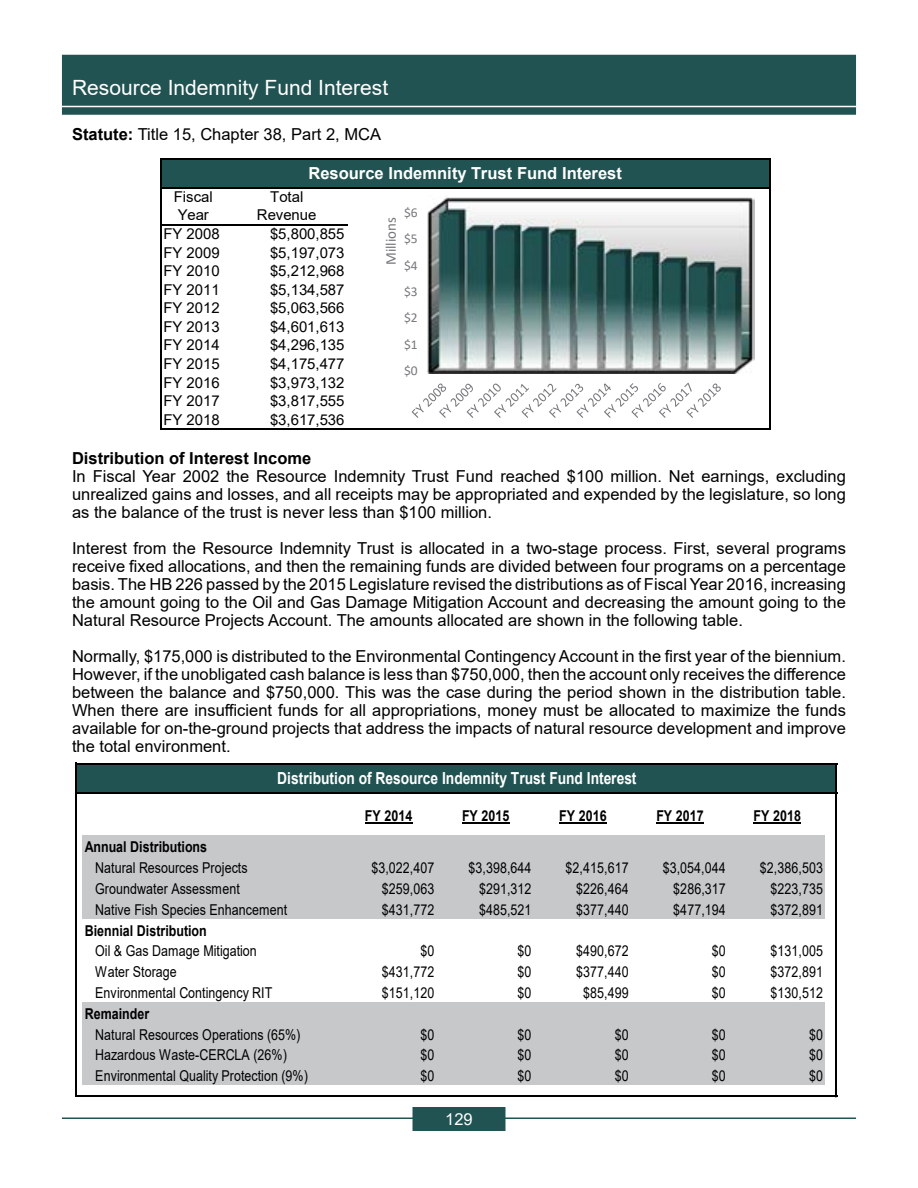
<style>
.page{position:relative;width:918px;height:1188px;background:#fff}
.page>*{position:absolute;margin:0;border:0;box-sizing:border-box;transform-origin:0 0}
.t1{font:21px "Arial";color:#fff}
.t2{font:700 16.65px "Arial";letter-spacing:-.005em;color:#fff;scale:.83 1}
.t3{font:16.5px/18px "Arial";color:#000;text-align:justify}
.t4{font:700 16.5px "Arial";color:#fff}
.t5{font:700 16.5px "Arial";color:#000}
.t6{font:16.5px "Arial";color:#fff}
.t7{font:15px "Arial";letter-spacing:.005em;color:#000;scale:.83 1}
.t8{font:15px/18.6px "Arial";letter-spacing:.005em;color:#000}
.t9{font:700 15px "Arial";letter-spacing:.005em;color:#000;scale:.83 1}
.t10{font:15px "Calibri";color:#77787b}
.t11{font:13.5px "Calibri";color:#77787b}
.s1{font-weight:700}
</style>
<div class="page">
<hr style="left:62px;top:1118px;width:794px;height:1px;background:#215352">
<div style="left:62px;top:55px;width:794px;height:60px;background:#215352;border:2px solid #215352"></div>
<div style="left:413px;top:1108px;width:92px;height:22px;background:#215352"></div>
<div style="left:412px;top:1107px;width:94px;height:24px;border:2px solid #215352"></div>
<hr style="left:62px;top:106px;width:794px;height:1px;background:#fff">
<div style="left:161px;top:159px;width:609px;height:29px;background:#215352"></div>
<hr style="left:160px;top:158px;width:1px;height:272px;background:#000">
<hr style="left:769px;top:159px;width:1px;height:271px;background:#000">
<hr style="left:161px;top:158px;width:609px;height:1px;background:#000">
<hr style="left:161px;top:187px;width:609px;height:2px;background:#000">
<hr style="left:161px;top:224px;width:187px;height:2px;background:#000">
<hr style="left:161px;top:428px;width:609px;height:2px;background:#000">
<img style="left:428px;top:197px;width:326px;height:176px">
<svg style="left:412px;top:383px;width:309px;height:35px"></svg>
<div style="left:77px;top:764px;width:760px;height:29px;background:#215352"></div>
<div style="left:82px;top:836px;width:744px;height:83px;background:#c6c8ca"></div>
<div style="left:825px;top:836px;width:12px;height:83px;background:#fff"></div>
<div style="left:82px;top:1002px;width:744px;height:84px;background:#c6c8ca"></div>
<div style="left:825px;top:1002px;width:12px;height:84px;background:#fff"></div>
<div style="left:77px;top:1085px;width:760px;height:12px;background:#fff"></div>
<hr style="left:365px;top:822px;width:47px;height:2px;background:#000">
<hr style="left:462px;top:822px;width:48px;height:2px;background:#000">
<hr style="left:559px;top:822px;width:48px;height:2px;background:#000">
<hr style="left:656px;top:822px;width:48px;height:2px;background:#000">
<hr style="left:754px;top:822px;width:47px;height:2px;background:#000">
<hr style="left:76px;top:763px;width:1px;height:334px;background:#000">
<hr style="left:836px;top:764px;width:1px;height:333px;background:#000">
<hr style="left:77px;top:763px;width:760px;height:1px;background:#000">
<hr style="left:77px;top:792px;width:760px;height:2px;background:#000">
<hr style="left:77px;top:1096px;width:760px;height:1px;background:#000">
<p class="t1" style="left:72px;top:73px;width:318px">Resource Indemnity Fund Interest</p>
<p class="t3" style="left:72px;top:125px;width:311px"><span class="s1">Statute:</span> Title 15, Chapter 38, Part 2, MCA</p>
<p class="t4" style="left:309px;top:161px;width:315px">Resource Indemnity Trust Fund Interest</p>
<p class="t8" style="left:174px;top:187px;width:41px">Fiscal<br>Year</p>
<p class="t8" style="left:257px;top:187px;width:61px;text-align:center">Total<br>Revenue</p>
<p class="t8" style="left:163px;top:225px;width:58px">FY 2008</p>
<p class="t8" style="left:270px;top:225px;width:76px">$5,800,855</p>
<p class="t8" style="left:163px;top:243px;width:58px">FY 2009</p>
<p class="t8" style="left:270px;top:243px;width:76px">$5,197,073</p>
<p class="t8" style="left:163px;top:262px;width:58px">FY 2010</p>
<p class="t8" style="left:270px;top:262px;width:76px">$5,212,968</p>
<p class="t8" style="left:163px;top:280px;width:58px">FY 2011</p>
<p class="t8" style="left:270px;top:280px;width:76px">$5,134,587</p>
<p class="t8" style="left:163px;top:299px;width:58px">FY 2012</p>
<p class="t8" style="left:270px;top:299px;width:76px">$5,063,566</p>
<p class="t8" style="left:163px;top:317px;width:58px">FY 2013</p>
<p class="t8" style="left:270px;top:317px;width:76px">$4,601,613</p>
<p class="t8" style="left:163px;top:336px;width:58px">FY 2014</p>
<p class="t8" style="left:270px;top:336px;width:76px">$4,296,135</p>
<p class="t8" style="left:163px;top:354px;width:58px">FY 2015</p>
<p class="t8" style="left:270px;top:354px;width:76px">$4,175,477</p>
<p class="t8" style="left:163px;top:373px;width:58px">FY 2016</p>
<p class="t8" style="left:270px;top:373px;width:76px">$3,973,132</p>
<p class="t8" style="left:163px;top:391px;width:58px">FY 2017</p>
<p class="t8" style="left:270px;top:391px;width:76px">$3,817,555</p>
<p class="t8" style="left:163px;top:410px;width:58px">FY 2018</p>
<p class="t8" style="left:270px;top:410px;width:76px">$3,617,536</p>
<p class="t10" style="left:380px;top:265px;width:50px;rotate:-90deg">Millions</p>
<p class="t11" style="left:404px;top:203px;width:15px">$6</p>
<p class="t11" style="left:404px;top:229px;width:15px">$5</p>
<p class="t11" style="left:404px;top:256px;width:15px">$4</p>
<p class="t11" style="left:404px;top:282px;width:15px">$3</p>
<p class="t11" style="left:404px;top:309px;width:15px">$2</p>
<p class="t11" style="left:404px;top:335px;width:15px">$1</p>
<p class="t11" style="left:404px;top:361px;width:15px">$0</p>
<p class="t5" style="left:72px;top:446px;width:241px">Distribution of Interest Income</p>
<p class="t3" style="left:72px;top:467px;width:775px">In Fiscal Year 2002 the Resource Indemnity Trust Fund reached $100 million. Net earnings, excluding unrealized gains and losses, and all receipts may be appropriated and expended by the legislature, so long as the balance of the trust is never less than $100 million.</p>
<p class="t3" style="left:72px;top:539px;width:775px">Interest from the Resource Indemnity Trust is allocated in a two-stage process. First, several programs receive fixed allocations, and then the remaining funds are divided between four programs on a percentage basis. The HB 226 passed by the 2015 Legislature revised the distributions as of Fiscal Year 2016, increasing the amount going to the Oil and Gas Damage Mitigation Account and decreasing the amount going to the Natural Resource Projects Account. The amounts allocated are shown in the following table.</p>
<p class="t3" style="left:72px;top:647px;width:775px">Normally, $175,000 is distributed to the Environmental Contingency Account in the first year of the biennium.<br>However, if the unobligated cash balance is less than $750,000, then the account only receives the difference between the balance and $750,000. This was the case during the period shown in the distribution table.<br>When there are insufficient funds for all appropriations, money must be allocated to maximize the funds available for on-the-ground projects that address the impacts of natural resource development and improve the total environment.</p>
<p class="t2" style="left:277px;top:767px;width:434px">Distribution of Resource Indemnity Trust Fund Interest</p>
<p class="t9" style="left:365px;top:805px;width:59px">FY 2014</p>
<p class="t9" style="left:462px;top:805px;width:59px">FY 2015</p>
<p class="t9" style="left:559px;top:805px;width:59px">FY 2016</p>
<p class="t9" style="left:656px;top:805px;width:59px">FY 2017</p>
<p class="t9" style="left:754px;top:805px;width:59px">FY 2018</p>
<p class="t9" style="left:85px;top:837px;width:149px">Annual Distributions</p>
<p class="t7" style="left:95px;top:858px;width:185px">Natural Resources Projects</p>
<p class="t7" style="left:371px;top:858px;width:77px">$3,022,407</p>
<p class="t7" style="left:468px;top:858px;width:77px">$3,398,644</p>
<p class="t7" style="left:566px;top:858px;width:77px">$2,415,617</p>
<p class="t7" style="left:663px;top:858px;width:77px">$3,054,044</p>
<p class="t7" style="left:760px;top:858px;width:77px">$2,386,503</p>
<p class="t7" style="left:95px;top:878px;width:176px">Groundwater Assessment</p>
<p class="t7" style="left:382px;top:878px;width:65px">$259,063</p>
<p class="t7" style="left:479px;top:878px;width:65px">$291,312</p>
<p class="t7" style="left:576px;top:878px;width:65px">$226,464</p>
<p class="t7" style="left:673px;top:878px;width:65px">$286,317</p>
<p class="t7" style="left:770px;top:878px;width:65px">$223,735</p>
<p class="t7" style="left:95px;top:899px;width:233px">Native Fish Species Enhancement</p>
<p class="t7" style="left:382px;top:899px;width:65px">$431,772</p>
<p class="t7" style="left:479px;top:899px;width:65px">$485,521</p>
<p class="t7" style="left:576px;top:899px;width:65px">$377,440</p>
<p class="t7" style="left:673px;top:899px;width:65px">$477,194</p>
<p class="t7" style="left:770px;top:899px;width:65px">$372,891</p>
<p class="t9" style="left:85px;top:920px;width:149px">Biennial Distribution</p>
<p class="t7" style="left:95px;top:941px;width:196px">Oil &amp; Gas Damage Mitigation</p>
<p class="t7" style="left:420px;top:941px;width:18px">$0</p>
<p class="t7" style="left:518px;top:941px;width:18px">$0</p>
<p class="t7" style="left:576px;top:941px;width:65px">$490,672</p>
<p class="t7" style="left:712px;top:941px;width:18px">$0</p>
<p class="t7" style="left:771px;top:941px;width:65px">$131,005</p>
<p class="t7" style="left:95px;top:962px;width:100px">Water Storage</p>
<p class="t7" style="left:382px;top:962px;width:65px">$431,772</p>
<p class="t7" style="left:518px;top:962px;width:18px">$0</p>
<p class="t7" style="left:576px;top:962px;width:65px">$377,440</p>
<p class="t7" style="left:712px;top:962px;width:18px">$0</p>
<p class="t7" style="left:771px;top:962px;width:65px">$372,891</p>
<p class="t7" style="left:95px;top:982px;width:215px">Environmental Contingency RIT</p>
<p class="t7" style="left:382px;top:982px;width:65px">$151,120</p>
<p class="t7" style="left:518px;top:982px;width:18px">$0</p>
<p class="t7" style="left:583px;top:982px;width:56px">$85,499</p>
<p class="t7" style="left:712px;top:982px;width:18px">$0</p>
<p class="t7" style="left:771px;top:982px;width:65px">$130,512</p>
<p class="t9" style="left:85px;top:1003px;width:79px">Remainder</p>
<p class="t7" style="left:95px;top:1024px;width:249px">Natural Resources Operations (65%)</p>
<p class="t7" style="left:420px;top:1024px;width:18px">$0</p>
<p class="t7" style="left:518px;top:1024px;width:18px">$0</p>
<p class="t7" style="left:615px;top:1024px;width:18px">$0</p>
<p class="t7" style="left:712px;top:1024px;width:18px">$0</p>
<p class="t7" style="left:809px;top:1024px;width:18px">$0</p>
<p class="t7" style="left:95px;top:1045px;width:232px">Hazardous Waste-CERCLA (26%)</p>
<p class="t7" style="left:420px;top:1045px;width:18px">$0</p>
<p class="t7" style="left:518px;top:1045px;width:18px">$0</p>
<p class="t7" style="left:615px;top:1045px;width:18px">$0</p>
<p class="t7" style="left:712px;top:1045px;width:18px">$0</p>
<p class="t7" style="left:809px;top:1045px;width:18px">$0</p>
<p class="t7" style="left:95px;top:1066px;width:258px">Environmental Quality Protection (9%)</p>
<p class="t7" style="left:420px;top:1066px;width:18px">$0</p>
<p class="t7" style="left:518px;top:1066px;width:18px">$0</p>
<p class="t7" style="left:615px;top:1066px;width:18px">$0</p>
<p class="t7" style="left:712px;top:1066px;width:18px">$0</p>
<p class="t7" style="left:809px;top:1066px;width:18px">$0</p>
<p class="t6" style="left:445px;top:1108px;width:29px">129</p>
</div>
